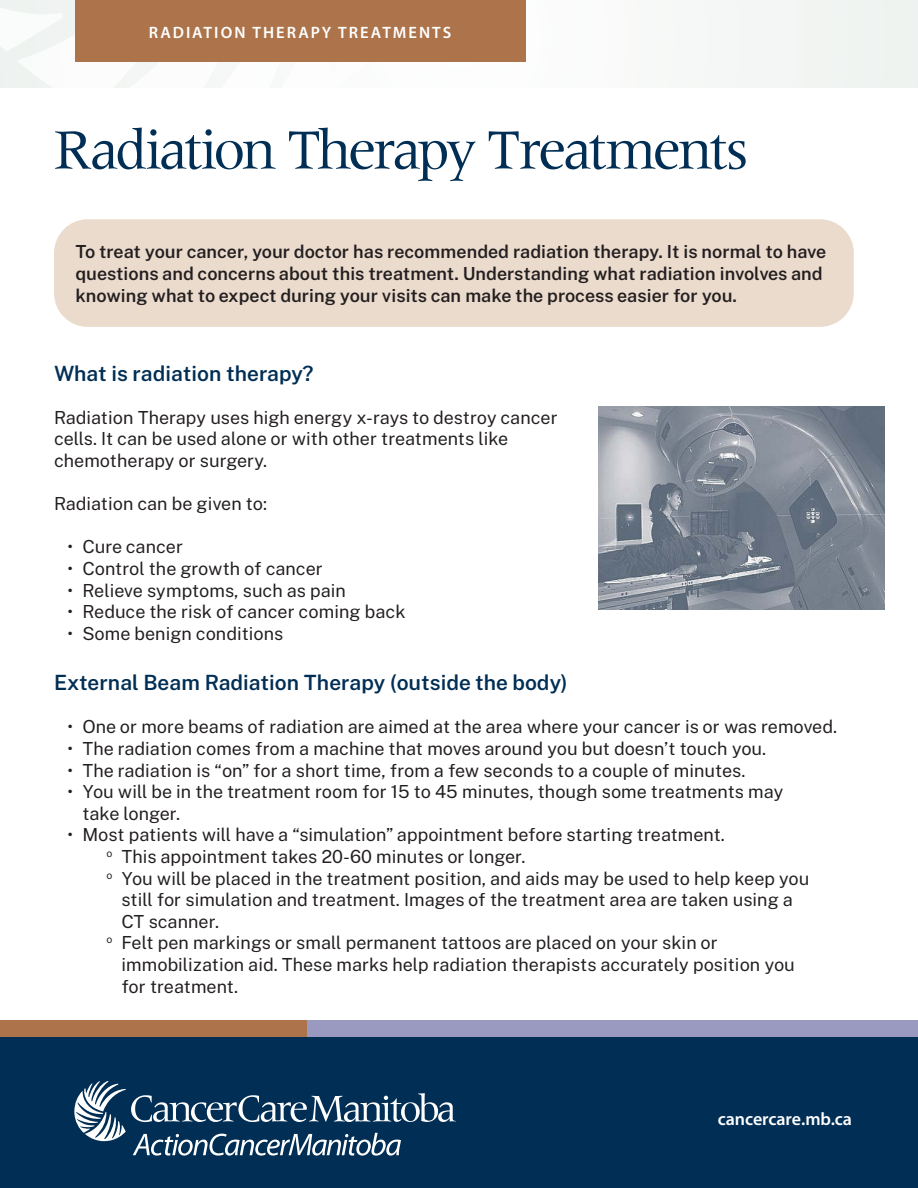
<style>
.page{position:relative;width:918px;height:1188px;background:#fff}
.page>*{position:absolute;margin:0;border:0;box-sizing:border-box;transform-origin:0 0}
.t1{font:58.5px "Meridien";letter-spacing:-.06em;color:#002e54}
.t2{font:600 21px "Public Sans";color:#002e54}
.t3{font:18px/21.6px "Public Sans";color:#231f20}
.t4{font:600 18px/21.6px "Public Sans";color:#231f20}
.t5{font:600 18px "Myriad Pro";letter-spacing:-.005em;color:#fff}
.t6{font:600 16.5px "Myriad Pro";letter-spacing:.12em;color:#fff}
</style>
<div class="page">
<div style="left:54px;top:219px;width:800px;height:108px;background:#ebdbcd;border-radius:34px"></div>
<div style="left:0;top:1021px;width:918px;height:167px;background:#002e54"></div>
<svg style="left:74px;top:1081px;width:382px;height:75px"></svg>
<div style="left:0;top:1021px;width:918px;height:16px;background:#9a99c0"></div>
<div style="left:0;top:1021px;width:306px;height:16px;background:#ad744b"></div>
<div style="left:0;top:0;width:918px;height:87px;background:#f7f9f7"></div>
<svg style="left:75px;top:61px;width:315px;height:1px"></svg>
<div style="left:75px;top:0;width:451px;height:61px;background:#ad744b"></div>
<img style="left:598px;top:406px;width:286px;height:204px">
<p class="t6" style="left:149px;top:23px;width:304px">RADIATION THERAPY TREATMENTS</p>
<p class="t1" style="left:54px;top:118px;width:696px">Radiation Therapy Treatments</p>
<p class="t4" style="left:75px;top:240px;width:752px">To treat your cancer, your doctor has recommended radiation therapy. It is normal to have questions and concerns about this treatment. Understanding what radiation involves and knowing what to expect during your visits can make the process easier for you.</p>
<p class="t2" style="left:54px;top:357px;width:262px">What is radiation therapy?</p>
<p class="t3" style="left:54px;top:406px;width:505px">Radiation Therapy uses high energy x-rays to destroy cancer cells. It can be used alone or with other treatments like chemotherapy or surgery.</p>
<p class="t3" style="left:54px;top:492px;width:215px">Radiation can be given to:</p>
<p class="t3" style="left:68px;top:535px;width:117px">• Cure cancer</p>
<p class="t3" style="left:68px;top:557px;width:257px">• Control the growth of cancer</p>
<p class="t3" style="left:68px;top:579px;width:280px">• Relieve symptoms, such as pain</p>
<p class="t3" style="left:68px;top:600px;width:340px">• Reduce the risk of cancer coming back</p>
<p class="t3" style="left:68px;top:622px;width:218px">• Some benign conditions</p>
<p class="t2" style="left:54px;top:667px;width:515px">External Beam Radiation Therapy (outside the body)</p>
<p class="t3" style="left:68px;top:715px;width:771px">• One or more beams of radiation are aimed at the area where your cancer is or was removed.</p>
<p class="t3" style="left:68px;top:737px;width:700px">• The radiation comes from a machine that moves around you but doesn’t touch you.</p>
<p class="t3" style="left:68px;top:759px;width:679px">• The radiation is “on” for a short time, from a few seconds to a couple of minutes.</p>
<p class="t3" style="left:82px;top:780px;width:703px;text-indent:-15px">• You will be in the treatment room for 15 to 45 minutes, though some treatments may take longer.</p>
<p class="t3" style="left:68px;top:823px;width:659px">• Most patients will have a “simulation” appointment before starting treatment.</p>
<p class="t3" style="left:106px;top:845px;width:421px"><sup>o</sup> This appointment takes 20-60 minutes or longer.</p>
<p class="t3" style="left:122px;top:867px;width:689px;text-indent:-15px"><sup>o</sup> You will be placed in the treatment position, and aids may be used to help keep you still for simulation and treatment. Images of the treatment area are taken using a<br>CT scanner.</p>
<p class="t3" style="left:122px;top:931px;width:675px;text-indent:-15px"><sup>o</sup> Felt pen markings or small permanent tattoos are placed on your skin or immobilization aid. These marks help radiation therapists accurately position you for treatment.</p>
<p class="t5" style="left:718px;top:1109px;width:136px">cancercare.mb.ca</p>
</div>
